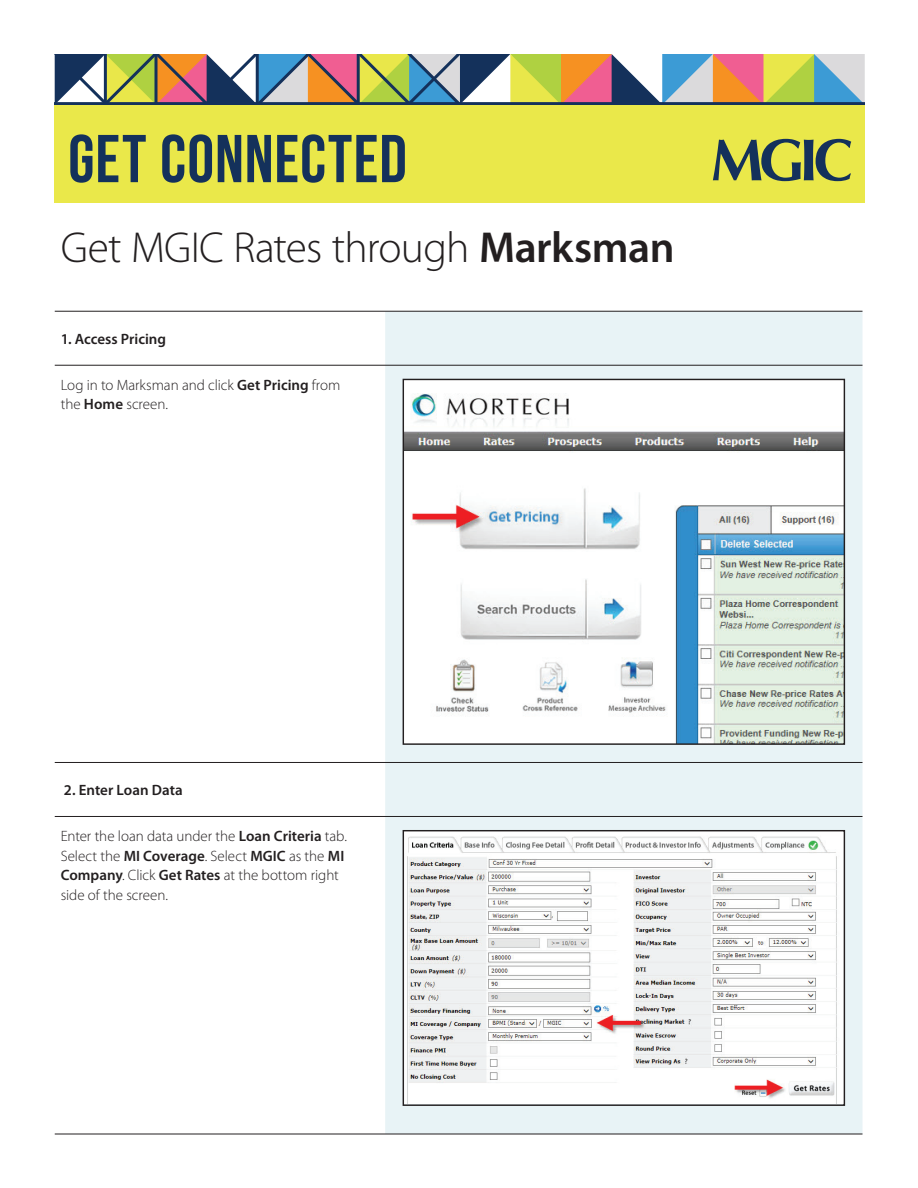
<style>
.page{position:relative;width:918px;height:1188px;background:#fff}
.page>*{position:absolute;margin:0;border:0;box-sizing:border-box;transform-origin:0 0}
.t1{font:67.5px "Bebas Neue";letter-spacing:.015em;color:#14315b}
.t2{font:300 43.5px "Myriad Pro";letter-spacing:-.015em;color:#231f20}
.t3{font:300 15px/19.5px "Myriad Pro";color:#231f20}
.t4{font:600 15px "Myriad Pro";color:#231f20}
.s1{font-weight:600}
</style>
<div class="page">
<div style="left:55px;top:90px;width:810px;height:112px;background:#eae84a"></div>
<svg style="left:713px;top:139px;width:138px;height:42px"></svg>
<svg style="left:55px;top:54px;width:810px;height:51px"></svg>
<div style="left:385px;top:312px;width:477px;height:822px;background:#e8f3f6"></div>
<hr style="left:55px;top:762px;width:807px;height:1px;background:#231f20">
<hr style="left:55px;top:816px;width:807px;height:1px;background:#231f20">
<hr style="left:55px;top:311px;width:807px;height:1px;background:#231f20">
<hr style="left:55px;top:365px;width:807px;height:1px;background:#231f20">
<hr style="left:55px;top:1134px;width:807px;height:1px;background:#231f20">
<svg style="left:402px;top:378px;width:444px;height:368px"></svg>
<svg style="left:402px;top:829px;width:444px;height:278px"></svg>
<h1 class="t1" style="left:68px;top:119px;width:340px">GET CONNECTED</h1>
<h2 class="t2" style="left:61px;top:231px;width:615px">Get MGIC Rates through <span class="s1">Marksman</span></h2>
<p class="t4" style="left:61px;top:333px;width:107px">1. Access Pricing</p>
<p class="t3" style="left:61px;top:376px;width:281px">Log in to Marksman and click <span class="s1">Get Pricing</span> from the <span class="s1">Home</span> screen.</p>
<p class="t4" style="left:64px;top:784px;width:120px">2. Enter Loan Data</p>
<p class="t3" style="left:61px;top:828px;width:288px">Enter the loan data under the <span class="s1">Loan Criteria</span> tab.<br>Select the <span class="s1">MI Coverage</span>. Select <span class="s1">MGIC</span> as the <span class="s1">MI Company</span>. Click <span class="s1">Get Rates</span> at the bottom right side of the screen.</p>
</div>
